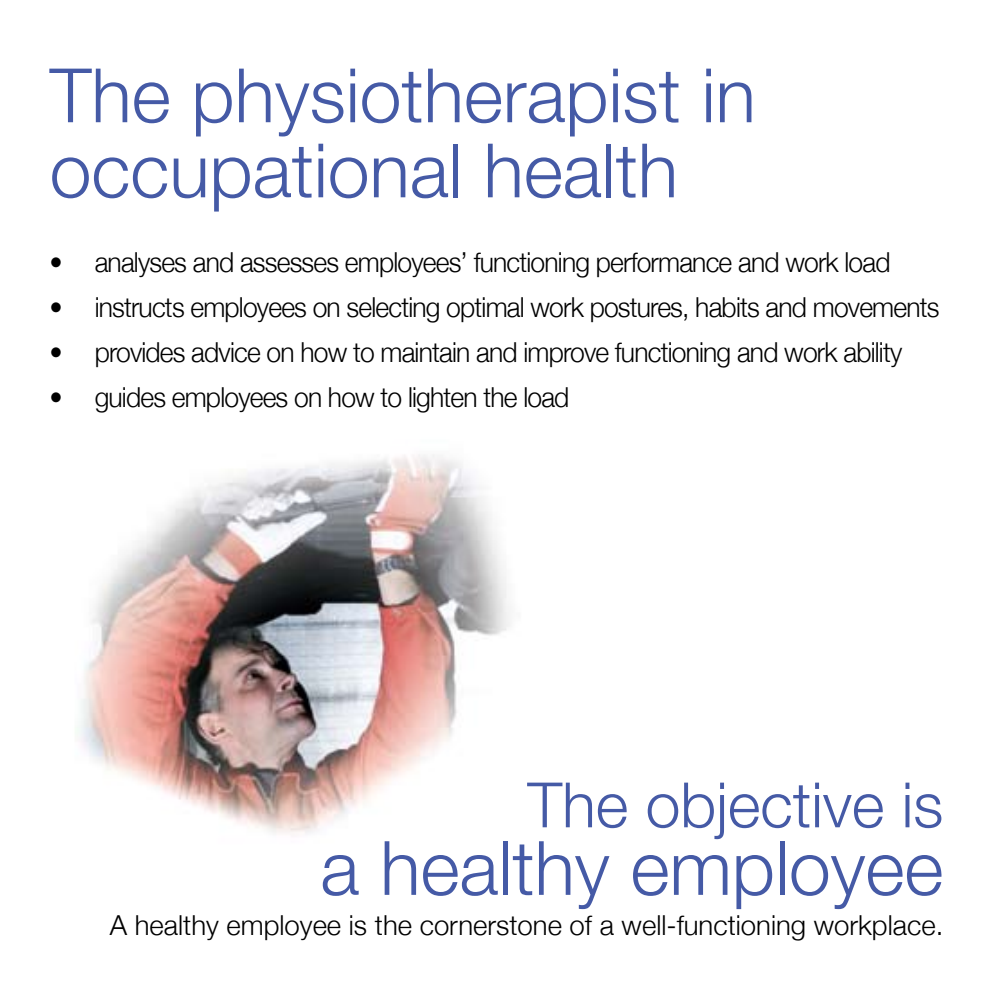
<style>
.page{position:relative;width:993px;height:993px;background:#fff}
.page>*{position:absolute;margin:0;border:0;box-sizing:border-box;transform-origin:0 0}
.t1{font:300 75px/75px "Helvetica Neue";color:#455aa6}
.t2{font:300 62.5px "Helvetica Neue";color:#455aa6}
.t3{font:300 27.5px "Helvetica Neue";letter-spacing:-.03em;color:#000;scale:.96 1}
.t4{font:300 27.5px "Helvetica Neue";color:#000}
</style>
<div class="page">
<img style="left:76px;top:454px;width:434px;height:380px">
<h1 class="t1" style="left:50px;top:56px;width:707px">The physiotherapist in occupational health</h1>
<p class="t3" style="left:50px;top:246px;width:877px">• analyses and assesses employees’ functioning performance and work load</p>
<p class="t3" style="left:50px;top:291px;width:928px">• instructs employees on selecting optimal work postures, habits and movements</p>
<p class="t3" style="left:50px;top:336px;width:889px">• provides advice on how to maintain and improve functioning and work ability</p>
<p class="t3" style="left:50px;top:381px;width:542px">• guides employees on how to lighten the load</p>
<h2 class="t2" style="left:527px;top:766px;width:417px">The objective is</h2>
<h1 class="t1" style="left:320px;top:828px;width:624px">a healthy employee</h1>
<p class="t4" style="left:110px;top:907px;width:834px">A healthy employee is the cornerstone of a well-functioning workplace.</p>
</div>
